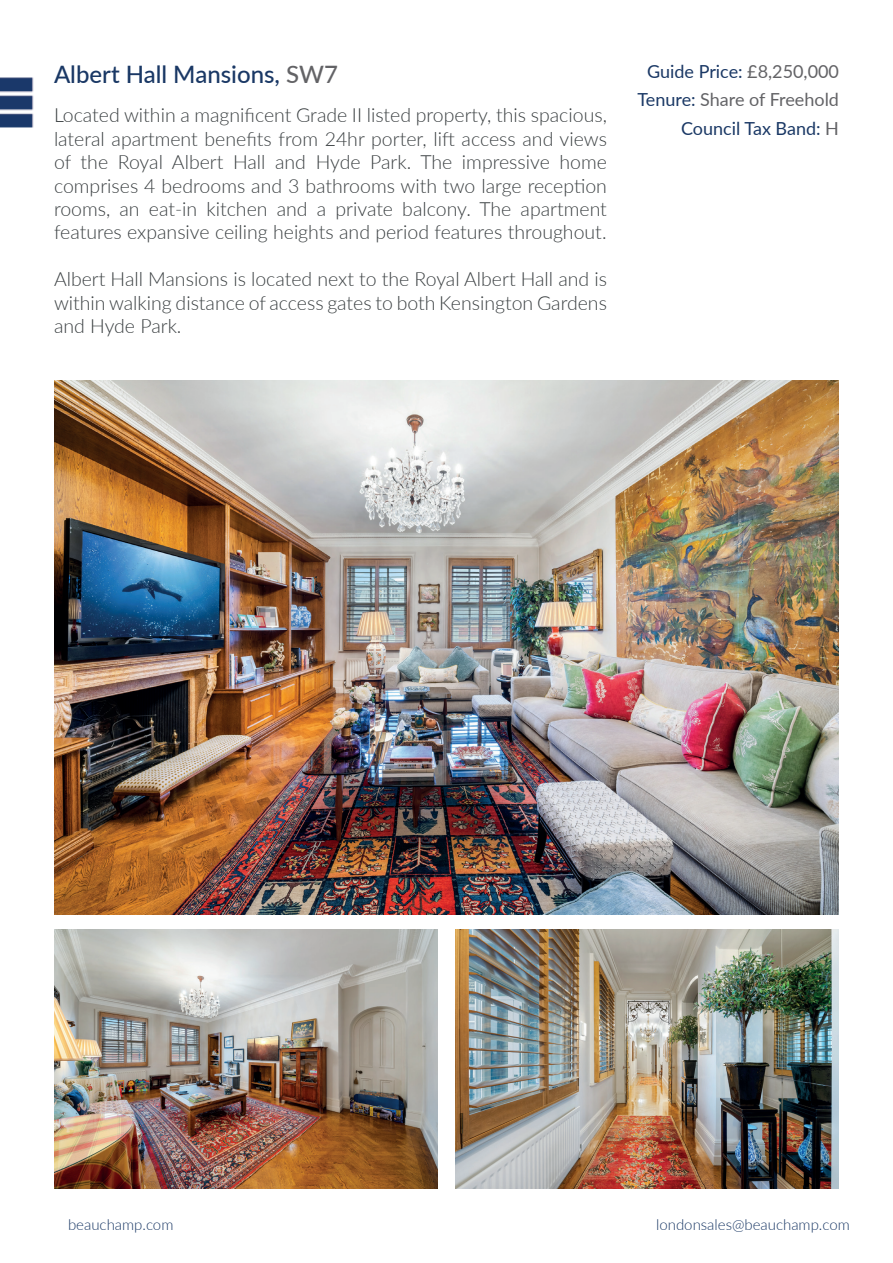
<style>
.page{position:relative;width:893px;height:1263px;background:#fff}
.page>*{position:absolute;margin:0;border:0;box-sizing:border-box;transform-origin:0 0}
.t1{font:500 24px "Lato";color:#1a3865}
.t2{font:300 19.5px/23.4px "Lato";color:#3b4042;text-align:justify}
.t3{font:18px/28.5px "Lato";color:#1a3865;text-align:right}
.t4{font:300 15px "Lato";color:#1a3865}
.s1{color:#636366}
</style>
<div class="page">
<img style="left:54px;top:381px;width:785px;height:533px">
<img style="left:0;top:77px;width:34px;height:51px">
<img style="left:456px;top:930px;width:383px;height:258px">
<img style="left:54px;top:930px;width:383px;height:258px">
<p class="t1" style="left:54px;top:57px;width:285px">Albert Hall Mansions, <span class="s1">SW7</span></p>
<p class="t3" style="left:637px;top:56px;width:203px">Guide Price: <span class="s1">£8,250,000<br></span>Tenure: <span class="s1">Share of Freehold<br></span>Council Tax Band: <span class="s1">H</span></p>
<p class="t2" style="left:54px;top:103px;width:554px">Located within a magnificent Grade II listed property, this spacious, lateral apartment benefits from 24hr porter, lift access and views of the Royal Albert Hall and Hyde Park. The impressive home comprises 4 bedrooms and 3 bathrooms with two large reception rooms, an eat-in kitchen and a private balcony. The apartment features expansive ceiling heights and period features throughout.</p>
<p class="t2" style="left:54px;top:267px;width:554px">Albert Hall Mansions is located next to the Royal Albert Hall and is within walking distance of access gates to both Kensington Gardens and Hyde Park.</p>
<p class="t4" style="left:68px;top:1214px;width:107px">beauchamp.com</p>
<p class="t4" style="left:656px;top:1214px;width:195px">londonsales@beauchamp.com</p>
</div>
